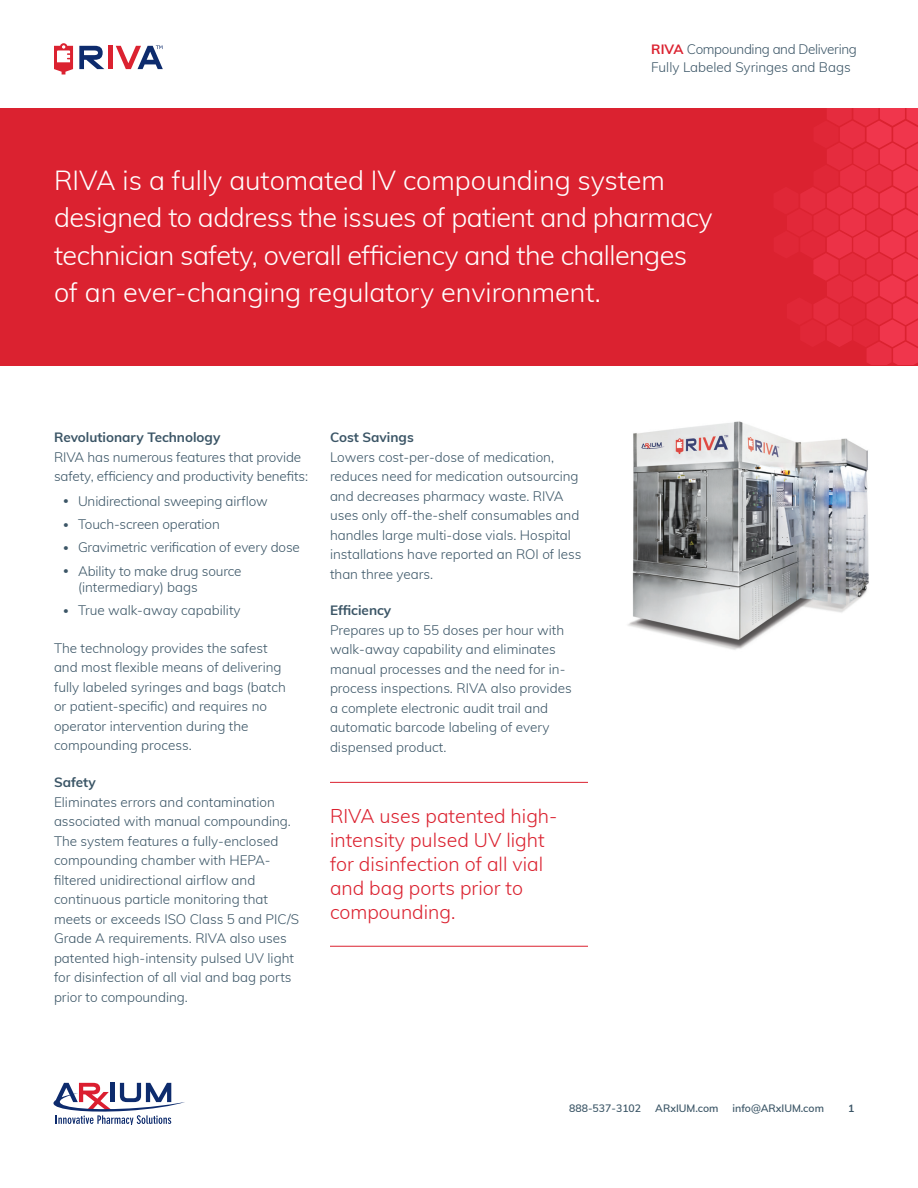
<style>
.page{position:relative;width:918px;height:1188px;background:#fff}
.page>*{position:absolute;margin:0;border:0;box-sizing:border-box;transform-origin:0 0}
.Intro_Copy{font:300 27px/37.5px "Muli";letter-spacing:-.02em;color:#fff}
.Pull_Quotes{font:300 19.5px/24px "Muli";color:#db2230}
.Body_Copy{font:300 13.5px/19.5px "Muli";color:#3b5566}
.Eyebrow{font:300 13.5px/18px "Muli";letter-spacing:-.01em;color:#3b5566}
.Headers{font:700 13.5px "Muli";color:#3b5566}
.t1{font:600 10.5px "Muli";color:#3b5566}
.t2{font:700 10.5px "Muli";color:#3b5566}
.s1{font-weight:700;color:#db2230}
.s2{font-size:10.8px}
</style>
<div class="page">
<div style="left:0;top:108px;width:918px;height:257px;background:#db2230"></div>
<svg style="left:801px;top:108px;width:117px;height:257px"></svg>
<svg style="left:79px;top:46px;width:25px;height:23px"></svg>
<div style="left:108px;top:46px;width:5px;height:23px;background:#db2230"></div>
<svg style="left:54px;top:43px;width:19px;height:32px"></svg>
<svg style="left:116px;top:45px;width:47px;height:24px"></svg>
<svg style="left:53px;top:1083px;width:132px;height:42px"></svg>
<img style="left:628px;top:421px;width:241px;height:229px">
<hr style="left:330px;top:782px;width:258px;height:1px;background:#db2230">
<hr style="left:330px;top:946px;width:258px;height:1px;background:#db2230">
<p class="Eyebrow" style="left:651px;top:40px;width:207px"><span class="s1">RIVA</span> Compounding and Delivering<br>Fully Labeled Syringes and Bags</p>
<p class="Intro_Copy" style="left:54px;top:160px;width:660px">RIVA is a fully automated IV compounding system designed to address the issues of patient and pharmacy technician safety, overall efficiency and the challenges of an ever-changing regulatory environment.</p>
<p class="Headers" style="left:54px;top:427px;width:168px">Revolutionary Technology</p>
<p class="Body_Copy" style="left:54px;top:446px;width:255px">RIVA has numerous features that provide safety, efficiency and productivity benefits:</p>
<p class="Body_Copy" style="left:63px;top:491px;width:206px"><span class="s2">•</span> Unidirectional sweeping airflow</p>
<p class="Body_Copy" style="left:63px;top:514px;width:158px"><span class="s2">•</span> Touch-screen operation</p>
<p class="Body_Copy" style="left:63px;top:537px;width:238px"><span class="s2">•</span> Gravimetric verification of every dose</p>
<p class="Body_Copy" style="left:78px;top:562px;width:165px;line-height:16.5px;text-indent:-15px"><span class="s2">•</span> Ability to make drug source (intermediary) bags</p>
<p class="Body_Copy" style="left:63px;top:600px;width:179px"><span class="s2">•</span> True walk-away capability</p>
<p class="Body_Copy" style="left:54px;top:638px;width:233px">The technology provides the safest and most flexible means of delivering fully labeled syringes and bags (batch or patient-specific) and requires no operator intervention during the compounding process.</p>
<p class="Headers" style="left:54px;top:772px;width:43px">Safety</p>
<p class="Body_Copy" style="left:54px;top:791px;width:246px">Eliminates errors and contamination associated with manual compounding.<br>The system features a fully-enclosed compounding chamber with HEPA&shy;filtered unidirectional airflow and continuous particle monitoring that meets or exceeds ISO Class 5 and PIC/S Grade A requirements. RIVA also uses patented high-intensity pulsed UV light for disinfection of all vial and bag ports prior to compounding.</p>
<p class="Headers" style="left:330px;top:427px;width:85px">Cost Savings</p>
<p class="Body_Copy" style="left:330px;top:446px;width:253px">Lowers cost-per-dose of medication, reduces need for medication outsourcing and decreases pharmacy waste. RIVA uses only off-the-shelf consumables and handles large multi-dose vials. Hospital installations have reported an ROI of less than three years.</p>
<p class="Headers" style="left:330px;top:601px;width:63px">Efficiency</p>
<p class="Body_Copy" style="left:330px;top:620px;width:243px">Prepares up to 55 doses per hour with walk-away capability and eliminates manual processes and the need for in&shy;process inspections. RIVA also provides a complete electronic audit trail and automatic barcode labeling of every dispensed product.</p>
<p class="Pull_Quotes" style="left:330px;top:803px;width:229px">RIVA uses patented high&shy;intensity pulsed UV light for disinfection of all vial and bag ports prior to compounding.</p>
<p class="t1" style="left:569px;top:1100px;width:74px">888-537-3102</p>
<p class="t1" style="left:655px;top:1100px;width:65px">ARxIUM.com</p>
<p class="t1" style="left:733px;top:1100px;width:93px">info@ARxIUM.com</p>
<p class="t2" style="left:848px;top:1100px;width:8px">1</p>
</div>
